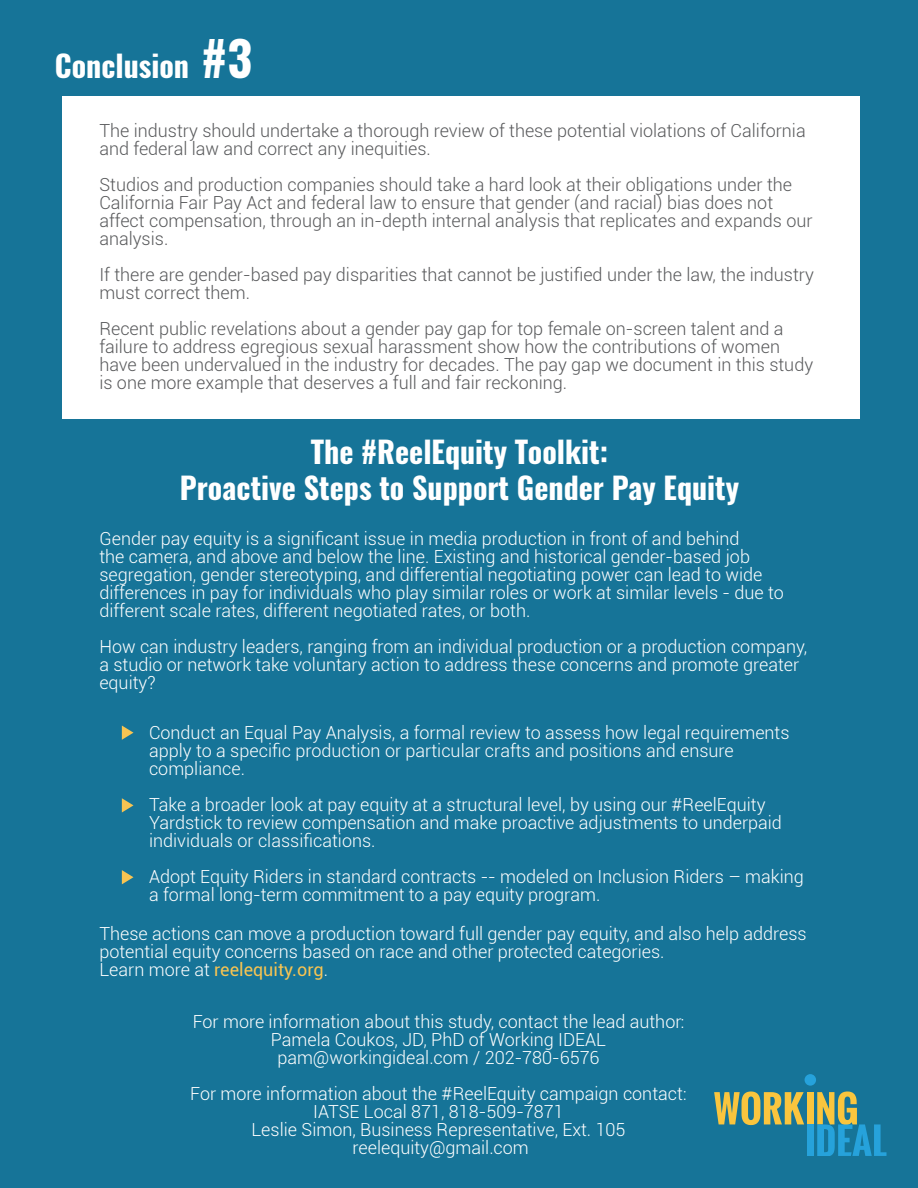
<style>
.page{position:relative;width:918px;height:1188px;background:#167498}
.page>*{position:absolute;margin:0;border:0;box-sizing:border-box;transform-origin:0 0}
.t1{font:700 30px "Oswald";color:#fff}
.t2{font:300 18px/18px "Roboto";color:#fff}
.t3{font:300 18px/18px "Roboto";color:#58595b}
.t4{font:18px "Roboto";color:#f7c452}
.s1{font-size:48px}
.s2{font-weight:300;color:#fff}
</style>
<div class="page">
<div style="left:63px;top:96px;width:797px;height:322px;background:#fff"></div>
<svg style="left:122px;top:726px;width:12px;height:14px"></svg>
<svg style="left:122px;top:798px;width:12px;height:15px"></svg>
<svg style="left:122px;top:870px;width:12px;height:14px"></svg>
<svg style="left:714px;top:1092px;width:90px;height:33px"></svg>
<div style="left:807px;top:1092px;width:6px;height:32px;background:#fac53e"></div>
<div style="left:807px;top:1124px;width:6px;height:32px;background:#26a2db"></div>
<svg style="left:817px;top:1092px;width:70px;height:64px"></svg>
<div style="left:805px;top:1074px;width:11px;height:12px;background:#26a2db;border-radius:50%"></div>
<hr style="left:917px;top:167px;width:1px;height:705px;background:#fff">
<p class="t1" style="left:55px;top:45px;width:199px">Conclusion <span class="s1">#3</span></p>
<p class="t3" style="left:99px;top:121px;width:708px">The industry should undertake a thorough review of these potential violations of California and federal law and correct any inequities.</p>
<p class="t3" style="left:99px;top:175px;width:694px">Studios and production companies should take a hard look at their obligations under the<br>California Fair Pay Act and federal law to ensure that gender (and racial) bias does not</p>
<p class="t3" style="left:99px;top:211px;width:715px">affect compensation, through an in-depth internal analysis that replicates and expands our</p>
<p class="t3" style="left:99px;top:229px;width:70px">analysis.</p>
<p class="t3" style="left:99px;top:265px;width:716px">If there are gender-based pay disparities that cannot be justified under the law, the industry must correct them.</p>
<p class="t3" style="left:99px;top:319px;width:715px">Recent public revelations about a gender pay gap for top female on-screen talent and a failure to address egregious sexual harassment show how the contributions of women have been undervalued in the industry for decades. The pay gap we document in this study is one more example that deserves a full and fair reckoning.</p>
<p class="t1" style="left:311px;top:431px;width:299px">The #ReelEquity Toolkit:</p>
<p class="t1" style="left:180px;top:467px;width:561px">Proactive Steps to Support Gender Pay Equity</p>
<p class="t2" style="left:99px;top:529px;width:686px">Gender pay equity is a significant issue in media production in front of and behind<br>the camera, and above and below the line. Existing and historical gender-based job segregation, gender stereotyping, and differential negotiating power can lead to wide differences in pay for individuals who play similar roles or work at similar levels - due to different scale rates, different negotiated rates, or both.</p>
<p class="t2" style="left:99px;top:637px;width:709px">How can industry leaders, ranging from an individual production or a production company, a studio or network take voluntary action to address these concerns and promote greater equity?</p>
<p class="t2" style="left:149px;top:723px;width:642px">Conduct an Equal Pay Analysis, a formal review to assess how legal requirements apply to a specific production or particular crafts and positions and ensure</p>
<p class="t2" style="left:149px;top:759px;width:97px">compliance.</p>
<p class="t2" style="left:149px;top:795px;width:618px">Take a broader look at pay equity at a structural level, by using our #ReelEquity</p>
<p class="t2" style="left:149px;top:813px;width:634px">Yardstick to review compensation and make proactive adjustments to underpaid individuals or classifications.</p>
<p class="t2" style="left:149px;top:867px;width:656px">Adopt Equity Riders in standard contracts -- modeled on Inclusion Riders – making a formal long-term commitment to a pay equity program.</p>
<p class="t2" style="left:99px;top:924px;width:709px">These actions can move a production toward full gender pay equity, and also help address potential equity concerns based on race and other protected categories.</p>
<p class="t4" style="left:99px;top:957px;width:230px"><span class="s2">Learn more at</span> reelequity.org<span class="s2">.</span></p>
<p class="t2" style="left:193px;top:1012px;width:493px">For more information about this study, contact the lead author:</p>
<p class="t2" style="left:271px;top:1030px;width:337px">Pamela Coukos, JD, PhD of Working IDEAL</p>
<p class="t2" style="left:277px;top:1048px;width:324px">pam@workingideal.com / 202-780-6576</p>
<p class="t2" style="left:190px;top:1084px;width:498px">For more information about the #ReelEquity campaign contact:</p>
<p class="t2" style="left:313px;top:1102px;width:252px">IATSE Local 871, 818-509-7871</p>
<p class="t2" style="left:251px;top:1120px;width:376px">Leslie Simon, Business Representative, Ext. 105</p>
<p class="t2" style="left:352px;top:1138px;width:178px">reelequity@gmail.com</p>
</div>
